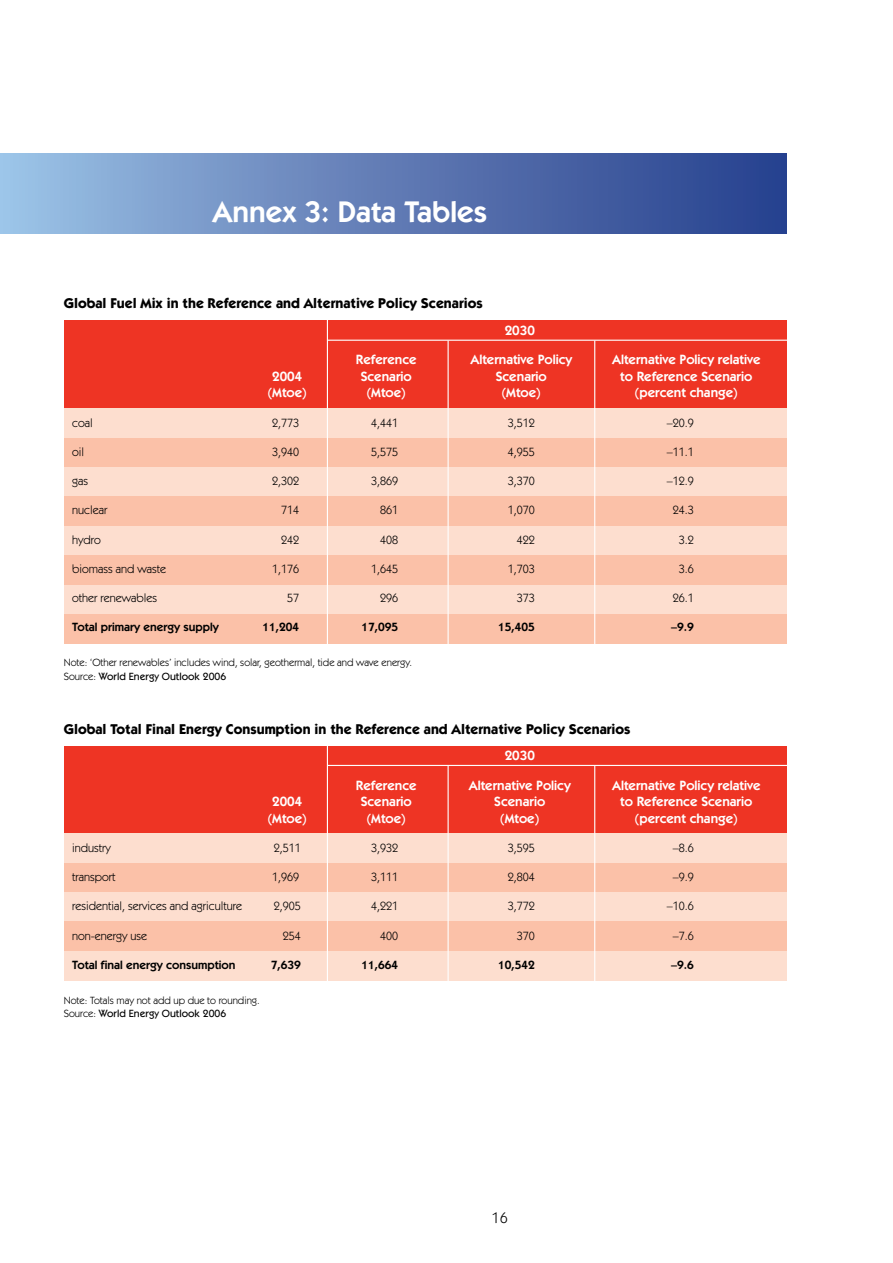
<style>
.page{position:relative;width:893px;height:1263px;background:#fff}
.page>*{position:absolute;margin:0;border:0;box-sizing:border-box;transform-origin:0 0}
.t1{font:600 30px "Itc Kabel";color:#fff}
.t2{font:15px "Itc Kabel";color:#000}
.t3{font:700 14.25px "Itc Kabel";color:#000}
.t4{font:600 13.5px "Itc Kabel";color:#fff}
.t5{font:12px "Itc Kabel";color:#000}
.t6{font:600 12px "Itc Kabel";color:#000}
.t7{font:10.5px/13.5px "Itc Kabel";color:#000}
.s1{font-weight:500}
</style>
<div class="page">
<div style="left:0;top:153px;width:787px;height:81px;background:linear-gradient(to right,#9bbfe3,#253c8a)"></div>
<div style="left:64px;top:320px;width:723px;height:88px;background:#ee3424"></div>
<div style="left:64px;top:438px;width:723px;height:29px;background:#fbc1a8"></div>
<div style="left:64px;top:467px;width:723px;height:30px;background:#fddecf"></div>
<div style="left:64px;top:526px;width:723px;height:29px;background:#fddecf"></div>
<div style="left:64px;top:555px;width:723px;height:30px;background:#fbc1a8"></div>
<div style="left:64px;top:497px;width:723px;height:29px;background:#fbc1a8"></div>
<div style="left:64px;top:585px;width:723px;height:29px;background:#fddecf"></div>
<div style="left:64px;top:614px;width:723px;height:30px;background:#fbc1a8"></div>
<div style="left:64px;top:408px;width:723px;height:30px;background:#fddecf"></div>
<hr style="left:327px;top:320px;width:1px;height:329px;background:#fff">
<hr style="left:448px;top:341px;width:1px;height:309px;background:#fff">
<hr style="left:594px;top:341px;width:1px;height:308px;background:#fff">
<hr style="left:327px;top:340px;width:462px;height:1px;background:#fff">
<div style="left:64px;top:745px;width:723px;height:88px;background:#ee3424"></div>
<div style="left:64px;top:863px;width:723px;height:29px;background:#fbc1a8"></div>
<div style="left:64px;top:892px;width:723px;height:30px;background:#fddecf"></div>
<div style="left:64px;top:951px;width:723px;height:30px;background:#fddecf"></div>
<div style="left:64px;top:922px;width:723px;height:29px;background:#fbc1a8"></div>
<div style="left:64px;top:833px;width:723px;height:30px;background:#fddecf"></div>
<hr style="left:327px;top:745px;width:1px;height:239px;background:#fff">
<hr style="left:448px;top:765px;width:1px;height:221px;background:#fff">
<hr style="left:594px;top:765px;width:1px;height:219px;background:#fff">
<hr style="left:327px;top:765px;width:462px;height:1px;background:#fff">
<h1 class="t1" style="left:213px;top:194px;width:276px">Annex 3: Data Tables</h1>
<p class="t3" style="left:64px;top:295px;width:420px">Global Fuel Mix in the Reference and Alternative Policy Scenarios</p>
<p class="t4" style="left:505px;top:323px;width:32px">2030</p>
<p class="t4" style="left:356px;top:352px;width:62px">Reference</p>
<p class="t4" style="left:470px;top:352px;width:103px">Alternative Policy</p>
<p class="t4" style="left:612px;top:352px;width:150px">Alternative Policy relative</p>
<p class="t4" style="left:272px;top:368px;width:32px">2004</p>
<p class="t4" style="left:361px;top:368px;width:53px">Scenario</p>
<p class="t4" style="left:496px;top:368px;width:53px">Scenario</p>
<p class="t4" style="left:620px;top:368px;width:134px">to Reference Scenario</p>
<p class="t4" style="left:268px;top:385px;width:40px">(Mtoe)</p>
<p class="t4" style="left:367px;top:385px;width:40px">(Mtoe)</p>
<p class="t4" style="left:502px;top:385px;width:40px">(Mtoe)</p>
<p class="t4" style="left:635px;top:385px;width:104px">(percent change)</p>
<p class="t5" style="left:72px;top:416px;width:22px">coal</p>
<p class="t5" style="left:272px;top:416px;width:28px">2,773</p>
<p class="t5" style="left:371px;top:416px;width:28px">4,441</p>
<p class="t5" style="left:508px;top:416px;width:28px">3,512</p>
<p class="t5" style="left:667px;top:416px;width:28px">–20.9</p>
<p class="t5" style="left:72px;top:445px;width:13px">oil</p>
<p class="t5" style="left:272px;top:445px;width:28px">3,940</p>
<p class="t5" style="left:371px;top:445px;width:28px">5,575</p>
<p class="t5" style="left:508px;top:445px;width:28px">4,955</p>
<p class="t5" style="left:667px;top:445px;width:28px">–11.1</p>
<p class="t5" style="left:72px;top:474px;width:17px">gas</p>
<p class="t5" style="left:272px;top:474px;width:28px">2,302</p>
<p class="t5" style="left:371px;top:474px;width:28px">3,869</p>
<p class="t5" style="left:508px;top:474px;width:28px">3,370</p>
<p class="t5" style="left:667px;top:474px;width:28px">–12.9</p>
<p class="t5" style="left:72px;top:503px;width:37px">nuclear</p>
<p class="t5" style="left:281px;top:503px;width:19px">714</p>
<p class="t5" style="left:380px;top:503px;width:19px">861</p>
<p class="t5" style="left:508px;top:503px;width:28px">1,070</p>
<p class="t5" style="left:673px;top:503px;width:22px">24.3</p>
<p class="t5" style="left:72px;top:533px;width:30px">hydro</p>
<p class="t5" style="left:281px;top:533px;width:19px">242</p>
<p class="t5" style="left:380px;top:533px;width:19px">408</p>
<p class="t5" style="left:517px;top:533px;width:19px">422</p>
<p class="t5" style="left:679px;top:533px;width:16px">3.2</p>
<p class="t5" style="left:72px;top:562px;width:95px">biomass and waste</p>
<p class="t5" style="left:272px;top:562px;width:28px">1,176</p>
<p class="t5" style="left:371px;top:562px;width:28px">1,645</p>
<p class="t5" style="left:508px;top:562px;width:28px">1,703</p>
<p class="t5" style="left:679px;top:562px;width:16px">3.6</p>
<p class="t5" style="left:72px;top:591px;width:87px">other renewables</p>
<p class="t5" style="left:287px;top:591px;width:13px">57</p>
<p class="t5" style="left:380px;top:591px;width:19px">296</p>
<p class="t5" style="left:517px;top:591px;width:19px">373</p>
<p class="t5" style="left:673px;top:591px;width:22px">26.1</p>
<p class="t6" style="left:72px;top:620px;width:148px">Total primary energy supply</p>
<p class="t6" style="left:263px;top:620px;width:38px">11,204</p>
<p class="t6" style="left:362px;top:620px;width:38px">17,095</p>
<p class="t6" style="left:498px;top:620px;width:38px">15,405</p>
<p class="t6" style="left:671px;top:620px;width:24px">–9.9</p>
<p class="t7" style="left:64px;top:656px;width:350px">Note: ‘Other renewables’ includes wind, solar, geothermal, tide and wave energy.<br>Source: <span class="s1">World Energy Outlook 2006</span></p>
<p class="t3" style="left:64px;top:720px;width:568px">Global Total Final Energy Consumption in the Reference and Alternative Policy Scenarios</p>
<p class="t4" style="left:505px;top:748px;width:32px">2030</p>
<p class="t4" style="left:356px;top:777px;width:62px">Reference</p>
<p class="t4" style="left:469px;top:777px;width:103px">Alternative Policy</p>
<p class="t4" style="left:612px;top:777px;width:150px">Alternative Policy relative</p>
<p class="t4" style="left:272px;top:793px;width:32px">2004</p>
<p class="t4" style="left:361px;top:793px;width:53px">Scenario</p>
<p class="t4" style="left:494px;top:793px;width:53px">Scenario</p>
<p class="t4" style="left:620px;top:793px;width:134px">to Reference Scenario</p>
<p class="t4" style="left:268px;top:810px;width:40px">(Mtoe)</p>
<p class="t4" style="left:367px;top:810px;width:40px">(Mtoe)</p>
<p class="t4" style="left:500px;top:810px;width:40px">(Mtoe)</p>
<p class="t4" style="left:635px;top:810px;width:104px">(percent change)</p>
<p class="t5" style="left:72px;top:841px;width:40px">industry</p>
<p class="t5" style="left:274px;top:841px;width:28px">2,511</p>
<p class="t5" style="left:371px;top:841px;width:28px">3,932</p>
<p class="t5" style="left:508px;top:841px;width:28px">3,595</p>
<p class="t5" style="left:673px;top:841px;width:22px">–8.6</p>
<p class="t5" style="left:72px;top:870px;width:45px">transport</p>
<p class="t5" style="left:272px;top:870px;width:28px">1,969</p>
<p class="t5" style="left:371px;top:870px;width:28px">3,111</p>
<p class="t5" style="left:508px;top:870px;width:28px">2,804</p>
<p class="t5" style="left:673px;top:870px;width:22px">–9.9</p>
<p class="t5" style="left:72px;top:899px;width:171px">residential, services and agriculture</p>
<p class="t5" style="left:274px;top:899px;width:28px">2,905</p>
<p class="t5" style="left:371px;top:899px;width:28px">4,221</p>
<p class="t5" style="left:508px;top:899px;width:28px">3,772</p>
<p class="t5" style="left:667px;top:899px;width:28px">–10.6</p>
<p class="t5" style="left:72px;top:928px;width:76px">non-energy use</p>
<p class="t5" style="left:283px;top:928px;width:19px">254</p>
<p class="t5" style="left:380px;top:928px;width:19px">400</p>
<p class="t5" style="left:517px;top:928px;width:19px">370</p>
<p class="t5" style="left:673px;top:928px;width:22px">–7.6</p>
<p class="t6" style="left:72px;top:958px;width:165px">Total final energy consumption</p>
<p class="t6" style="left:271px;top:958px;width:32px">7,639</p>
<p class="t6" style="left:362px;top:958px;width:38px">11,664</p>
<p class="t6" style="left:498px;top:958px;width:38px">10,542</p>
<p class="t6" style="left:671px;top:958px;width:24px">–9.6</p>
<p class="t7" style="left:64px;top:993px;width:198px">Note: Totals may not add up due to rounding.<br>Source: <span class="s1">World Energy Outlook 2006</span></p>
<p class="t2" style="left:492px;top:1209px;width:17px">16</p>
</div>
